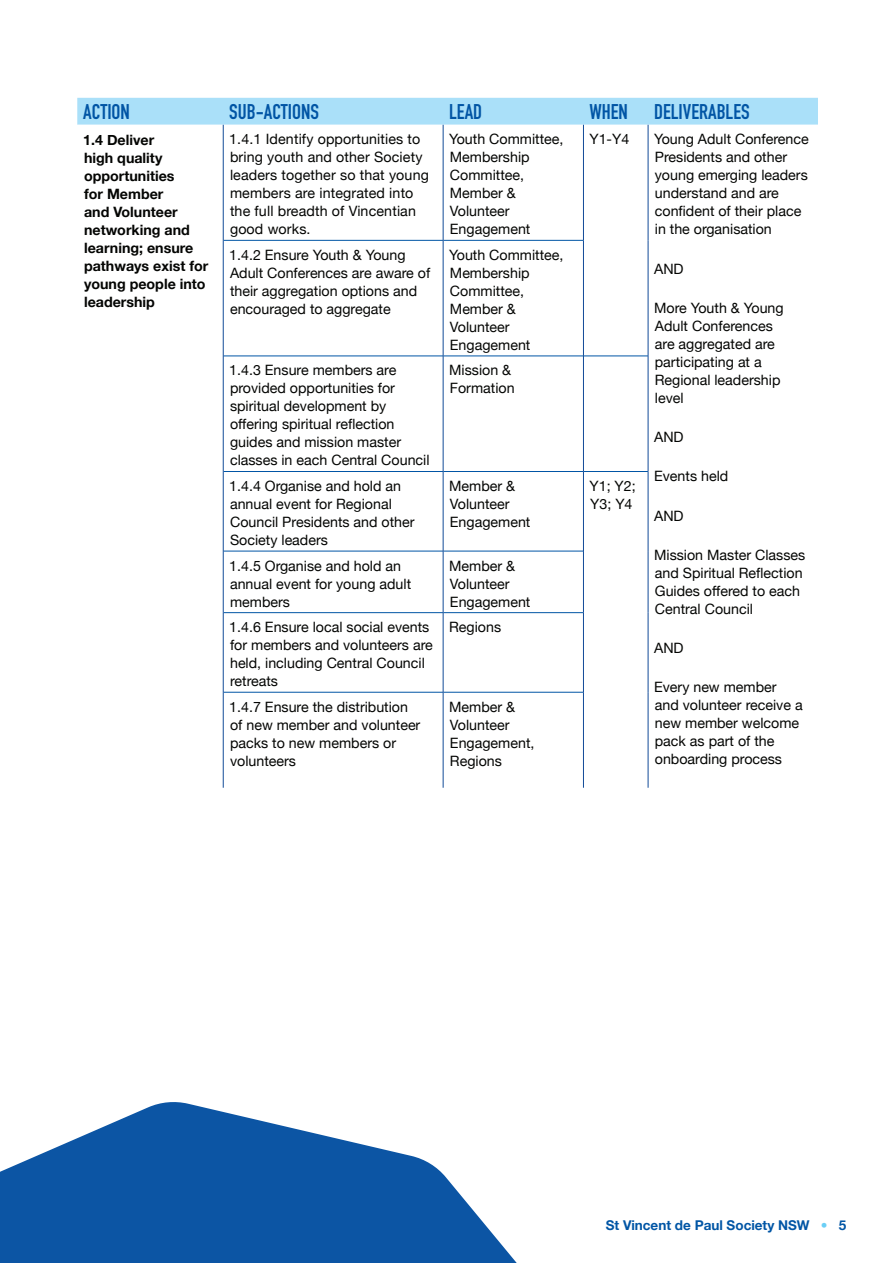
<style>
.page{position:relative;width:893px;height:1263px;background:#fff}
.page>*{position:absolute;margin:0;border:0;box-sizing:border-box;transform-origin:0 0}
.t1{font:700 21px "DIN Condensed";color:#0155a5}
.t2{font:14.25px/18px "Helvetica Neue";color:#040503}
.t3{font:700 14.25px/18px "Helvetica Neue";color:#040503}
.t4{font:700 13.5px "Helvetica Neue";color:#0155a5}
.s1{font-weight:500;color:#6bcff6}
</style>
<div class="page">
<svg style="left:0;top:1102px;width:517px;height:161px;fill:#0c55a4"></svg>
<div style="left:77px;top:98px;width:741px;height:27px;background:#aae0f9"></div>
<svg style="left:222px;top:125px;width:426px;height:663px"></svg>
<hr style="left:223px;top:240px;width:220px;height:1px;background:#0155a5">
<hr style="left:443px;top:240px;width:140px;height:1px;background:#0155a5">
<hr style="left:223px;top:356px;width:220px;height:1px;background:#0155a5">
<hr style="left:443px;top:356px;width:140px;height:1px;background:#0155a5">
<hr style="left:584px;top:356px;width:64px;height:1px;background:#0155a5">
<hr style="left:223px;top:471px;width:220px;height:1px;background:#0155a5">
<hr style="left:443px;top:471px;width:140px;height:1px;background:#0155a5">
<hr style="left:584px;top:471px;width:64px;height:1px;background:#0155a5">
<hr style="left:223px;top:551px;width:220px;height:1px;background:#0155a5">
<hr style="left:443px;top:551px;width:140px;height:1px;background:#0155a5">
<hr style="left:223px;top:612px;width:220px;height:1px;background:#0155a5">
<hr style="left:443px;top:612px;width:140px;height:1px;background:#0155a5">
<hr style="left:223px;top:692px;width:220px;height:1px;background:#0155a5">
<hr style="left:443px;top:692px;width:140px;height:1px;background:#0155a5">
<hr style="left:223px;top:125px;width:1px;height:115px;background:#124b98">
<hr style="left:443px;top:125px;width:1px;height:115px;background:#124b98">
<hr style="left:583px;top:125px;width:1px;height:115px;background:#124b98">
<hr style="left:648px;top:125px;width:1px;height:115px;background:#124b98">
<hr style="left:648px;top:240px;width:1px;height:116px;background:#124b98">
<hr style="left:223px;top:240px;width:1px;height:116px;background:#124b98">
<hr style="left:443px;top:240px;width:1px;height:116px;background:#124b98">
<hr style="left:583px;top:240px;width:1px;height:116px;background:#124b98">
<hr style="left:223px;top:356px;width:1px;height:115px;background:#124b98">
<hr style="left:443px;top:356px;width:1px;height:115px;background:#124b98">
<hr style="left:583px;top:356px;width:1px;height:115px;background:#124b98">
<hr style="left:648px;top:356px;width:1px;height:115px;background:#124b98">
<hr style="left:223px;top:471px;width:1px;height:80px;background:#124b98">
<hr style="left:443px;top:471px;width:1px;height:80px;background:#124b98">
<hr style="left:583px;top:471px;width:1px;height:80px;background:#124b98">
<hr style="left:648px;top:471px;width:1px;height:80px;background:#124b98">
<hr style="left:648px;top:551px;width:1px;height:62px;background:#124b98">
<hr style="left:648px;top:613px;width:1px;height:79px;background:#124b98">
<hr style="left:648px;top:692px;width:1px;height:96px;background:#124b98">
<hr style="left:223px;top:551px;width:1px;height:62px;background:#124b98">
<hr style="left:443px;top:551px;width:1px;height:62px;background:#124b98">
<hr style="left:583px;top:551px;width:1px;height:62px;background:#124b98">
<hr style="left:223px;top:613px;width:1px;height:79px;background:#124b98">
<hr style="left:443px;top:613px;width:1px;height:79px;background:#124b98">
<hr style="left:583px;top:613px;width:1px;height:79px;background:#124b98">
<hr style="left:223px;top:692px;width:1px;height:96px;background:#124b98">
<hr style="left:443px;top:692px;width:1px;height:96px;background:#124b98">
<hr style="left:583px;top:692px;width:1px;height:96px;background:#124b98">
<h1 class="t1" style="left:83px;top:97px;width:48px">ACTION</h1>
<h1 class="t1" style="left:229px;top:97px;width:91px">SUB-ACTIONS</h1>
<h1 class="t1" style="left:449px;top:97px;width:35px">LEAD</h1>
<h1 class="t1" style="left:589px;top:97px;width:162px">WHEN DELIVERABLES</h1>
<p class="t3" style="left:83px;top:131px;width:127px">1.4 Deliver<br>high quality opportunities<br>for Member<br>and Volunteer networking and learning; ensure pathways exist for young people into leadership</p>
<p class="t2" style="left:229px;top:131px;width:201px">1.4.1 Identify opportunities to bring youth and other Society leaders together so that young members are integrated into the full breadth of Vincentian good works.</p>
<p class="t2" style="left:449px;top:131px;width:116px">Youth Committee,<br>Membership<br>Committee,<br>Member &amp;<br>Volunteer<br>Engagement</p>
<p class="t2" style="left:589px;top:131px;width:41px">Y1-Y4</p>
<p class="t2" style="left:654px;top:131px;width:156px">Young Adult Conference<br>Presidents and other young emerging leaders understand and are confident of their place in the organisation</p>
<p class="t2" style="left:229px;top:247px;width:203px">1.4.2 Ensure Youth &amp; Young<br>Adult Conferences are aware of their aggregation options and encouraged to aggregate</p>
<p class="t2" style="left:449px;top:247px;width:116px">Youth Committee,<br>Membership<br>Committee,<br>Member &amp;<br>Volunteer<br>Engagement</p>
<p class="t2" style="left:229px;top:362px;width:202px">1.4.3 Ensure members are provided opportunities for spiritual development by offering spiritual reflection guides and mission master classes in each Central Council</p>
<p class="t2" style="left:449px;top:362px;width:67px">Mission &amp;<br>Formation</p>
<p class="t2" style="left:229px;top:478px;width:187px">1.4.4 Organise and hold an annual event for Regional<br>Council Presidents and other<br>Society leaders</p>
<p class="t2" style="left:449px;top:478px;width:83px">Member &amp;<br>Volunteer<br>Engagement</p>
<p class="t2" style="left:589px;top:478px;width:48px">Y1; Y2;<br>Y3; Y4</p>
<p class="t2" style="left:229px;top:557px;width:183px">1.4.5 Organise and hold an annual event for young adult members</p>
<p class="t2" style="left:449px;top:557px;width:83px">Member &amp;<br>Volunteer<br>Engagement</p>
<p class="t2" style="left:229px;top:619px;width:205px">1.4.6 Ensure local social events for members and volunteers are held, including Central Council retreats</p>
<p class="t2" style="left:449px;top:619px;width:53px">Regions</p>
<p class="t2" style="left:229px;top:698px;width:193px">1.4.7 Ensure the distribution of new member and volunteer packs to new members or volunteers</p>
<p class="t2" style="left:449px;top:698px;width:87px">Member &amp;<br>Volunteer<br>Engagement,<br>Regions</p>
<p class="t2" style="left:654px;top:260px;width:31px">AND</p>
<p class="t2" style="left:654px;top:300px;width:131px">More Youth &amp; Young<br>Adult Conferences are aggregated are participating at a<br>Regional leadership level</p>
<p class="t2" style="left:654px;top:429px;width:31px">AND</p>
<p class="t2" style="left:654px;top:468px;width:76px">Events held</p>
<p class="t2" style="left:654px;top:507px;width:31px">AND</p>
<p class="t2" style="left:654px;top:547px;width:153px">Mission Master Classes and Spiritual Reflection<br>Guides offered to each<br>Central Council</p>
<p class="t2" style="left:654px;top:640px;width:31px">AND</p>
<p class="t2" style="left:654px;top:679px;width:150px">Every new member and volunteer receive a new member welcome pack as part of the onboarding process</p>
<p class="t4" style="left:606px;top:1214px;width:242px">St Vincent de Paul Society NSW <span class="s1">•</span> 5</p>
</div>
